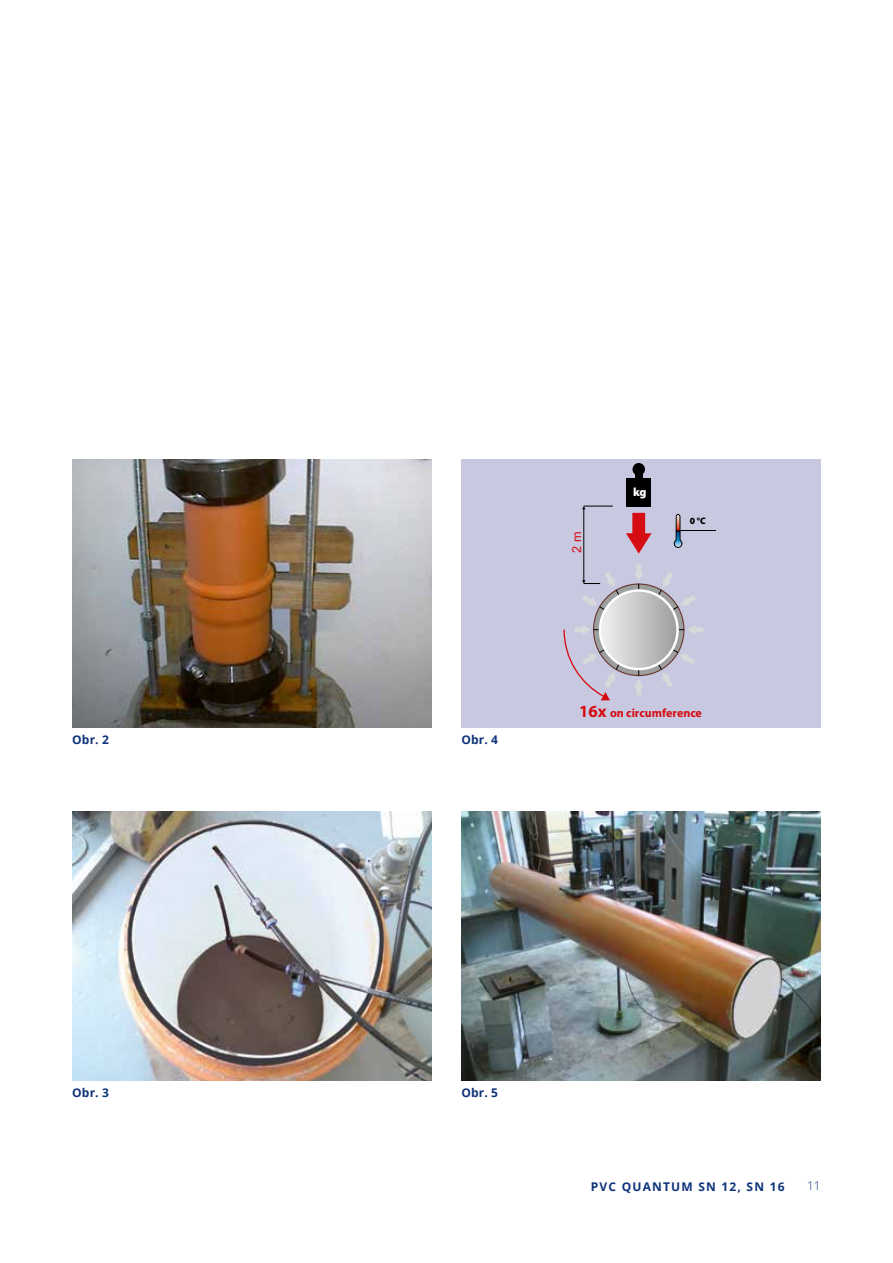
<style>
.page{position:relative;width:893px;height:1263px;background:#fff}
.page>*{position:absolute;margin:0;border:0;box-sizing:border-box;transform-origin:0 0}
.t1{font:12.45px "Arial";color:#d50c14}
.t2{font:700 12.15px "Myriad Pro";color:#d50c14}
.t3{font:700 12px "Open Sans";letter-spacing:.1em;color:#0f337b}
.t4{font:300 12px "Open Sans";color:#0f337b}
.t5{font:900 11.85px "Myriad Pro";color:#fff}
.t6{font:900 9.45px "Myriad Pro";color:#000}
.s1{font-size:17.1px}
</style>
<div class="page">
<img style="left:72px;top:460px;width:360px;height:267px">
<img style="left:72px;top:811px;width:360px;height:269px">
<img style="left:461px;top:811px;width:360px;height:269px">
<div style="left:461px;top:459px;width:360px;height:268px;background:#c8c9e0"></div>
<svg style="left:626px;top:513px;width:25px;height:41px"></svg>
<div style="left:626px;top:478px;width:25px;height:28px;background:#000"></div>
<div style="left:635px;top:474px;width:8px;height:24px;background:#000"></div>
<div style="left:632px;top:463px;width:13px;height:13px;background:#000;border-radius:50%"></div>
<hr style="left:583px;top:509px;width:1px;height:72px;background:#000">
<svg style="left:582px;top:506px;width:31px;height:3px"></svg>
<svg style="left:563px;top:564px;width:140px;height:136px"></svg>
<hr style="left:676px;top:531px;width:39px;height:1px;background:#000">
<svg style="left:674px;top:514px;width:9px;height:34px"></svg>
<p class="t3" style="left:72px;top:731px;width:38px">Obr. 2</p>
<p class="t3" style="left:72px;top:1084px;width:38px">Obr. 3</p>
<p class="t3" style="left:461px;top:731px;width:38px">Obr. 4</p>
<p class="t1" style="left:568px;top:553px;width:23px;rotate:-90deg">2 m</p>
<p class="t5" style="left:633px;top:484px;width:15px">kg</p>
<p class="t6" style="left:690px;top:514px;width:18px">0 °C</p>
<p class="t2" style="left:579px;top:705px;width:124px"><span class="s1">16x</span> on circumference</p>
<p class="t3" style="left:461px;top:1084px;width:38px">Obr. 5</p>
<p class="t3" style="left:591px;top:1178px;width:195px">PVC QUANTUM SN 12, SN 16</p>
<p class="t4" style="left:807px;top:1177px;width:15px">11</p>
</div>
